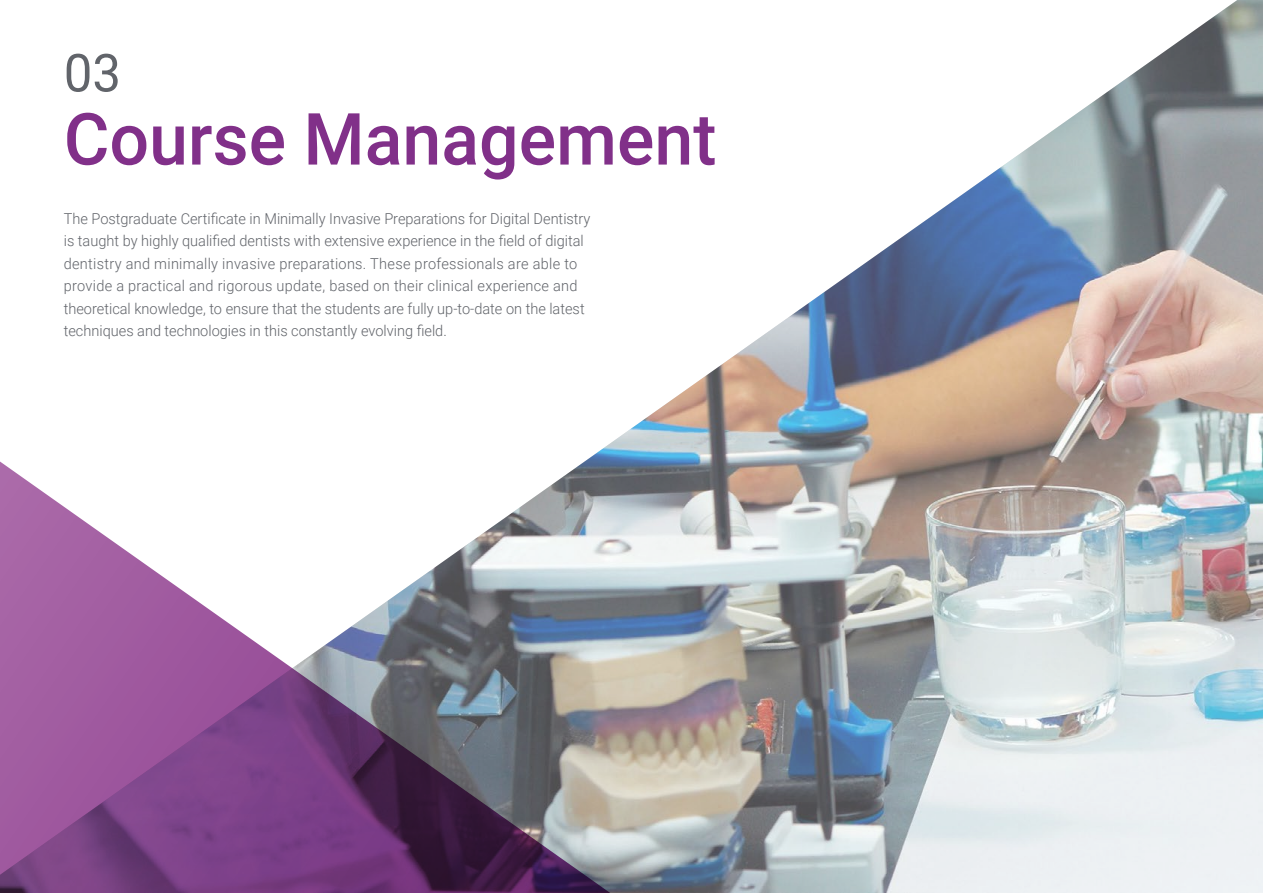
<style>
.page{position:relative;width:1263px;height:893px;background:#fff}
.page>*{position:absolute;margin:0;border:0;box-sizing:border-box;transform-origin:0 0}
.t1{font:500 72px "Roboto";color:#813089}
.t2{font:52.5px "Roboto";color:#61646a}
.t3{font:300 15px/22.5px "Roboto";color:#61646a}
</style>
<div class="page">
<img style="left:607px;top:0;width:656px;height:893px">
<svg style="left:0;top:446px;width:640px;height:447px"></svg>
<h2 class="t2" style="left:64px;top:36px;width:59px">03</h2>
<h1 class="t1" style="left:64px;top:89px;width:654px">Course Management</h1>
<p class="t3" style="left:64px;top:207px;width:528px">The Postgraduate Certificate in Minimally Invasive Preparations for Digital Dentistry is taught by highly qualified dentists with extensive experience in the field of digital dentistry and minimally invasive preparations. These professionals are able to provide a practical and rigorous update, based on their clinical experience and theoretical knowledge, to ensure that the students are fully up-to-date on the latest techniques and technologies in this constantly evolving field.</p>
</div>
